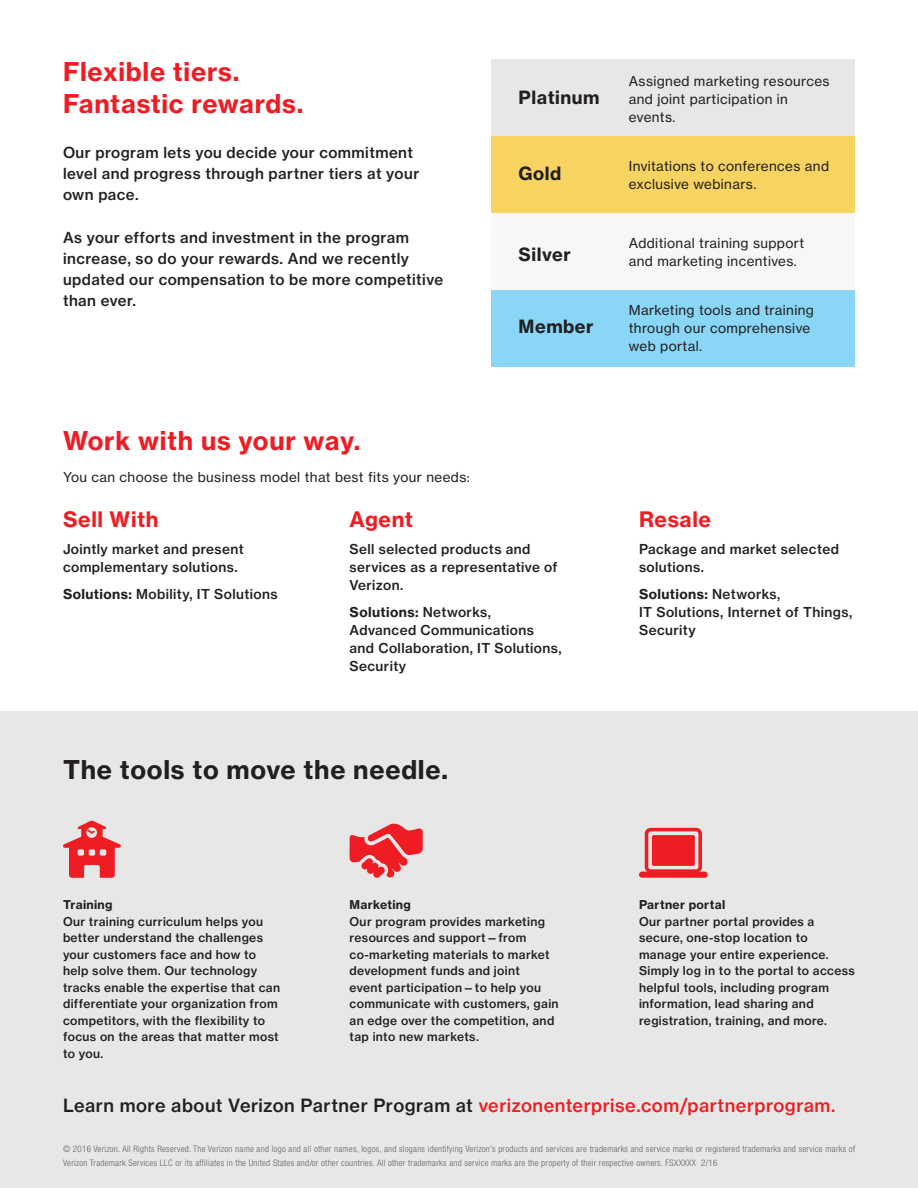
<style>
.page{position:relative;width:918px;height:1188px;background:#fff}
.page>*{position:absolute;margin:0;border:0;box-sizing:border-box;transform-origin:0 0}
.Paragraph__Intro{font:25.5px/31.5px "N Haas Grotesk TX Pro 75 Bd";letter-spacing:.03em;color:#ee1d23}
.Paragraph__Intro-2{font:25.5px "N Haas Grotesk TX Pro 75 Bd";letter-spacing:.03em;color:#231f20}
.Paragraph__Intro-3{font:21px "N Haas Grotesk TX Pro 75 Bd";letter-spacing:.03em;color:#ee1d23}
.URL{font:18px "N Haas Grotesk TX Pro 65 Md";letter-spacing:.03em;color:#231f20}
.Paragraph__Intro-4{font:18px "N Haas Grotesk TX Pro 75 Bd";letter-spacing:.03em;color:#231f20}
.Paragraph__Intro-5{font:15px/21px "N Haas Grotesk TX Pro 65 Md";letter-spacing:.03em;color:#231f20}
.Paragraph__Intro-6{font:13.5px/18px "N Haas Grotesk TX Pro 65 Md";letter-spacing:.03em;color:#231f20}
.Paragraph__Intro-7{font:13.5px/18px "N Haas Grotesk TX Pro 55 Rg";letter-spacing:.03em;color:#231f20}
.Paragraph__Intro-8{font:12px/16.5px "N Haas Grotesk TX Pro 65 Md";letter-spacing:.03em;color:#231f20}
.Copyright{font:300 condensed 9px/13.5px "Helvetica Neue LT Std";letter-spacing:.03em;color:#636366}
.s1{font-family:"N Haas Grotesk TX Pro 75 Bd"}
.s2{color:#ee1d23}
</style>
<div class="page">
<div style="left:0;top:712px;width:918px;height:476px;background:#e6e7e6"></div>
<div style="left:491px;top:59px;width:364px;height:77px;background:#e6e7e6"></div>
<div style="left:491px;top:136px;width:364px;height:77px;background:#f7d362"></div>
<div style="left:491px;top:213px;width:364px;height:77px;background:#f7f7f8"></div>
<div style="left:491px;top:290px;width:364px;height:77px;background:#89d6f7"></div>
<svg style="left:350px;top:824px;width:73px;height:54px"></svg>
<div style="left:639px;top:872px;width:69px;height:6px;background:#ee1d23;border-radius:3px"></div>
<svg style="left:645px;top:828px;width:57px;height:44px"></svg>
<div style="left:652px;top:835px;width:43px;height:31px;background:#ee1d23;border-radius:2px"></div>
<svg style="left:63px;top:821px;width:58px;height:57px"></svg>
<p class="Paragraph__Intro" style="left:63px;top:56px;width:242px">Flexible tiers.<br>Fantastic rewards.</p>
<p class="Paragraph__Intro-5" style="left:63px;top:142px;width:358px">Our program lets you decide your commitment level and progress through partner tiers at your own pace.</p>
<p class="Paragraph__Intro-5" style="left:63px;top:227px;width:382px">As your efforts and investment in the program increase, so do your rewards. And we recently updated our compensation to be more competitive than ever.</p>
<p class="Paragraph__Intro-4" style="left:519px;top:86px;width:82px">Platinum</p>
<p class="Paragraph__Intro-7" style="left:629px;top:72px;width:202px">Assigned marketing resources and joint participation in events.</p>
<p class="Paragraph__Intro-4" style="left:519px;top:162px;width:44px">Gold</p>
<p class="Paragraph__Intro-7" style="left:629px;top:157px;width:202px">Invitations to conferences and exclusive webinars.</p>
<p class="Paragraph__Intro-4" style="left:519px;top:243px;width:54px">Silver</p>
<p class="Paragraph__Intro-7" style="left:629px;top:234px;width:177px">Additional training support and marketing incentives.</p>
<p class="Paragraph__Intro-4" style="left:519px;top:315px;width:77px">Member</p>
<p class="Paragraph__Intro-7" style="left:629px;top:301px;width:187px">Marketing tools and training through our comprehensive web portal.</p>
<p class="Paragraph__Intro" style="left:63px;top:425px;width:299px">Work with us your way.</p>
<p class="Paragraph__Intro-7" style="left:63px;top:468px;width:408px">You can choose the business model that best fits your needs:</p>
<p class="Paragraph__Intro-3" style="left:63px;top:506px;width:97px">Sell With</p>
<p class="Paragraph__Intro-6" style="left:63px;top:540px;width:182px">Jointly market and present complementary solutions.</p>
<p class="Paragraph__Intro-6" style="left:63px;top:585px;width:216px"><span class="s1">Solutions:</span> Mobility, IT Solutions</p>
<p class="Paragraph__Intro-3" style="left:350px;top:506px;width:65px">Agent</p>
<p class="Paragraph__Intro-6" style="left:350px;top:540px;width:210px">Sell selected products and services as a representative of<br>Verizon.</p>
<p class="Paragraph__Intro-6" style="left:350px;top:603px;width:214px"><span class="s1">Solutions:</span> Networks,<br>Advanced Communications and Collaboration, IT Solutions,<br>Security</p>
<p class="Paragraph__Intro-2" style="left:63px;top:753px;width:386px">The tools to move the needle.</p>
<p class="Paragraph__Intro-3" style="left:639px;top:506px;width:74px">Resale</p>
<p class="Paragraph__Intro-6" style="left:639px;top:540px;width:201px">Package and market selected solutions.</p>
<p class="Paragraph__Intro-6" style="left:639px;top:585px;width:215px"><span class="s1">Solutions:</span> Networks,<br>IT Solutions, Internet of Things,<br>Security</p>
<p class="Paragraph__Intro-8" style="left:63px;top:896px;width:219px"><span class="s1">Training<br></span>Our training curriculum helps you better understand the challenges your customers face and how to help solve them. Our technology tracks enable the expertise that can differentiate your organization from competitors, with the flexibility to focus on the areas that matter most to you.</p>
<p class="Paragraph__Intro-8" style="left:350px;top:896px;width:211px"><span class="s1">Marketing<br></span>Our program provides marketing resources and support—from co-marketing materials to market development funds and joint<br>event participation—to help you communicate with customers, gain an edge over the competition, and tap into new markets.</p>
<p class="Paragraph__Intro-8" style="left:639px;top:896px;width:217px"><span class="s1">Partner portal<br></span>Our partner portal provides a secure, one-stop location to manage your entire experience.<br>Simply log in to the portal to access helpful tools, including program information, lead sharing and registration, training, and more.</p>
<p class="URL" style="left:63px;top:1094px;width:774px">Learn more about Verizon Partner Program at <span class="s2">verizonenterprise.com/partnerprogram.</span></p>
<p class="Copyright" style="left:63px;top:1142px;width:794px">© 2016 Verizon. All Rights Reserved. The Verizon name and logo and all other names, logos, and slogans identifying Verizon’s products and services are trademarks and service marks or registered trademarks and service marks of<br>Verizon Trademark Services LLC or its affiliates in the United States and/or other countries. All other trademarks and service marks are the property of their respective owners. FSXXXXX 2/16</p>
</div>
